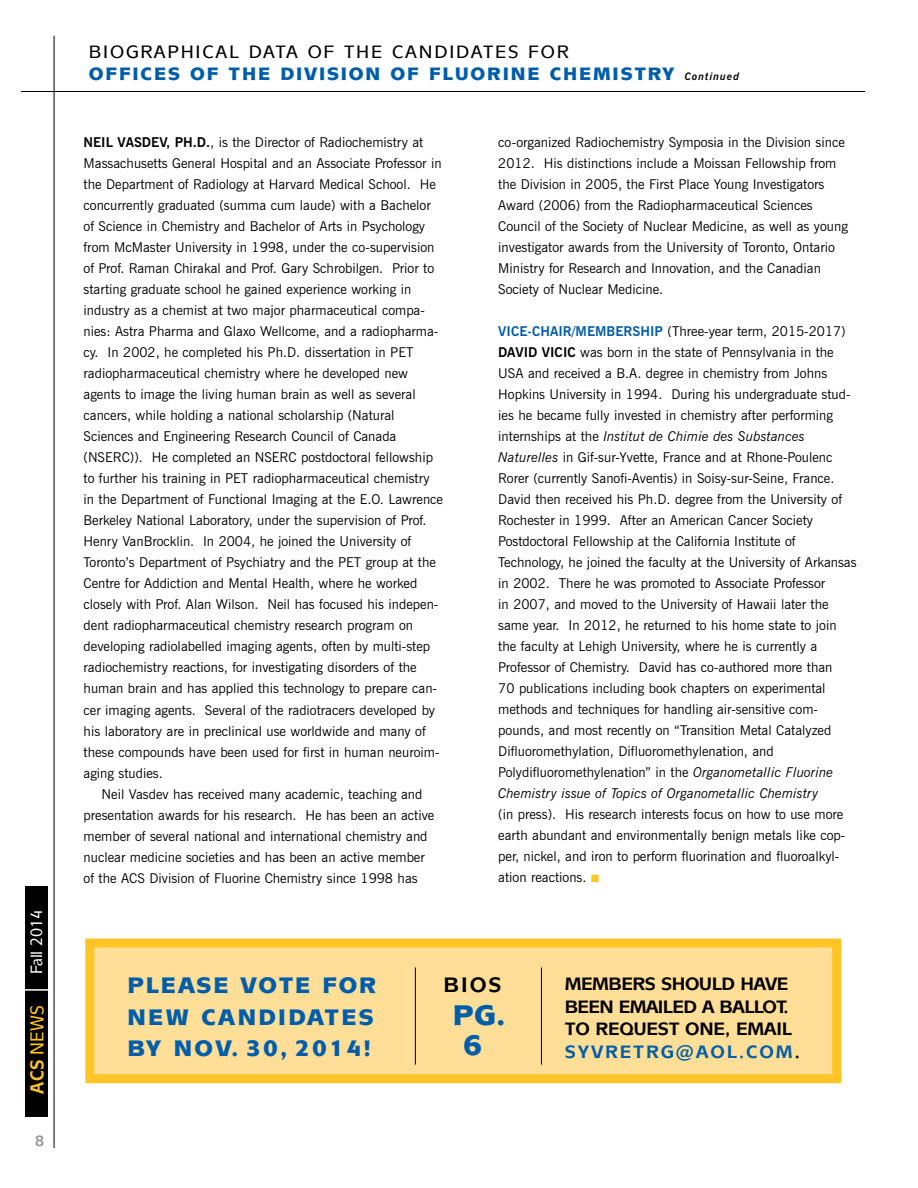
<style>
.page{position:relative;width:918px;height:1188px;background:#fff}
.page>*{position:absolute;margin:0;border:0;box-sizing:border-box;transform-origin:0 0}
.t1{font:900 28.5px/30px "Mixage IT Cby BT";color:#005daa;text-align:center}
.t2{font:900 22.5px/31.7px "Mixage IT Cby BT";letter-spacing:.09em;color:#005daa;text-align:justify}
.t3{font:700 21px "Mixage IT Cby BT";color:#000}
.t4{font:500 18.75px "Mixage IT Cby BT";color:#ffc425;scale:.9 1}
.t5{font:900 18px/22.2px "Mixage IT Cby BT";letter-spacing:.1em;color:#005daa}
.t6{font:700 18px/22.5px "Mixage IT Cby BT";letter-spacing:-.03em;color:#000}
.t7{font:500 16.5px "Mixage IT Cby BT";color:#fff;scale:.9 1}
.t8{font:700 15px "Mixage IT Cby BT";color:#939598}
.t9{font:13.5px/21px "News Gothic BT";color:#000}
.s1{font-weight:700}
.s2{font-weight:500;color:#000}
.s3{font-family:"News Gothic BT";font-weight:700;font-style:italic;font-size:10.5px;color:#000}
.s4{font-weight:700;color:#005daa}
.s5{font-style:italic}
.s6{color:#ffc425}
.s7{color:#005daa}
</style>
<div class="page">
<hr style="left:21px;top:91px;width:844px;height:1px;background:#000">
<hr style="left:54px;top:36px;width:1px;height:1112px;background:#000">
<div style="left:26px;top:886px;width:22px;height:231px;background:#000"></div>
<hr style="left:20px;top:989px;width:30px;height:2px;background:#fff">
<div style="left:85px;top:939px;width:756px;height:144px;background:#ffdf97;border:9px solid #ffc425"></div>
<hr style="left:415px;top:967px;width:1px;height:98px;background:#000">
<hr style="left:541px;top:967px;width:1px;height:98px;background:#000">
<p class="t7" style="left:26px;top:974px;width:74px;rotate:-90deg">Fall 2014</p>
<h3 class="t4" style="left:26px;top:1094px;width:99px;rotate:-90deg"><span class="s1">ACS</span> NEWS</h3>
<p class="t8" style="left:35px;top:1131px;width:11px">8</p>
<h3 class="t5" style="left:89px;top:40px;width:652px"><span class="s2">BIOGRAPHICAL DATA OF THE CANDIDATES FOR<br></span>OFFICES OF THE DIVISION OF FLUORINE CHEMISTRY <span class="s3">Continued</span></h3>
<p class="t9" style="left:84px;top:132px;width:341px"><span class="s1">NEIL VASDEV, PH.D.</span>, is the Director of Radiochemistry at</p>
<p class="t9" style="left:84px;top:153px;width:360px">Massachusetts General Hospital and an Associate Professor in</p>
<p class="t9" style="left:84px;top:174px;width:354px">the Department of Radiology at Harvard Medical School. He</p>
<p class="t9" style="left:84px;top:195px;width:349px">concurrently graduated (summa cum laude) with a Bachelor</p>
<p class="t9" style="left:84px;top:216px;width:343px">of Science in Chemistry and Bachelor of Arts in Psychology</p>
<p class="t9" style="left:84px;top:237px;width:352px">from McMaster University in 1998, under the co-supervision</p>
<p class="t9" style="left:84px;top:258px;width:352px">of Prof. Raman Chirakal and Prof. Gary Schrobilgen. Prior to</p>
<p class="t9" style="left:84px;top:279px;width:329px">starting graduate school he gained experience working in</p>
<p class="t9" style="left:84px;top:300px;width:343px">industry as a chemist at two major pharmaceutical compa-</p>
<p class="t9" style="left:84px;top:321px;width:356px">nies: Astra Pharma and Glaxo Wellcome, and a radiopharma-</p>
<p class="t9" style="left:84px;top:342px;width:331px">cy. In 2002, he completed his Ph.D. dissertation in PET</p>
<p class="t9" style="left:84px;top:363px;width:326px">radiopharmaceutical chemistry where he developed new</p>
<p class="t9" style="left:84px;top:384px;width:334px">agents to image the living human brain as well as several</p>
<p class="t9" style="left:84px;top:405px;width:313px">cancers, while holding a national scholarship (Natural</p>
<p class="t9" style="left:84px;top:426px;width:314px">Sciences and Engineering Research Council of Canada</p>
<p class="t9" style="left:84px;top:447px;width:351px">(NSERC)). He completed an NSERC postdoctoral fellowship</p>
<p class="t9" style="left:84px;top:468px;width:348px">to further his training in PET radiopharmaceutical chemistry</p>
<p class="t9" style="left:84px;top:489px;width:361px">in the Department of Functional Imaging at the E.O. Lawrence</p>
<p class="t9" style="left:84px;top:510px;width:345px">Berkeley National Laboratory, under the supervision of Prof.</p>
<p class="t9" style="left:84px;top:531px;width:329px">Henry VanBrocklin. In 2004, he joined the University of</p>
<p class="t9" style="left:84px;top:552px;width:354px">Toronto’s Department of Psychiatry and the PET group at the</p>
<p class="t9" style="left:84px;top:573px;width:335px">Centre for Addiction and Mental Health, where he worked</p>
<p class="t9" style="left:84px;top:594px;width:356px">closely with Prof. Alan Wilson. Neil has focused his indepen-</p>
<p class="t9" style="left:84px;top:615px;width:331px">dent radiopharmaceutical chemistry research program on</p>
<p class="t9" style="left:84px;top:636px;width:348px">developing radiolabelled imaging agents, often by multi-step</p>
<p class="t9" style="left:84px;top:657px;width:335px">radiochemistry reactions, for investigating disorders of the</p>
<p class="t9" style="left:84px;top:678px;width:355px">human brain and has applied this technology to prepare can-</p>
<p class="t9" style="left:84px;top:699px;width:353px">cer imaging agents. Several of the radiotracers developed by</p>
<p class="t9" style="left:84px;top:720px;width:344px">his laboratory are in preclinical use worldwide and many of</p>
<p class="t9" style="left:84px;top:741px;width:357px">these compounds have been used for first in human neuroim-</p>
<p class="t9" style="left:84px;top:762px;width:81px">aging studies.</p>
<p class="t9" style="left:102px;top:783px;width:322px">Neil Vasdev has received many academic, teaching and</p>
<p class="t9" style="left:84px;top:804px;width:352px">presentation awards for his research. He has been an active</p>
<p class="t9" style="left:84px;top:825px;width:345px">member of several national and international chemistry and</p>
<p class="t9" style="left:84px;top:846px;width:343px">nuclear medicine societies and has been an active member</p>
<p class="t9" style="left:84px;top:867px;width:336px">of the ACS Division of Fluorine Chemistry since 1998 has</p>
<p class="t9" style="left:498px;top:132px;width:351px">co-organized Radiochemistry Symposia in the Division since 2012. His distinctions include a Moissan Fellowship from the Division in 2005, the First Place Young Investigators Award (2006) from the Radiopharmaceutical Sciences Council of the Society of Nuclear Medicine, as well as young investigator awards from the University of Toronto, Ontario Ministry for Research and Innovation, and the Canadian Society of Nuclear Medicine.</p>
<p class="t9" style="left:498px;top:321px;width:360px"><span class="s4">VICE-CHAIR/MEMBERSHIP</span> (Three-year term, 2015-2017)<br><span class="s1">DAVID VICIC</span> was born in the state of Pennsylvania in the USA and received a B.A. degree in chemistry from Johns Hopkins University in 1994. During his undergraduate stud&shy;ies he became fully invested in chemistry after performing internships at the <span class="s5">Institut de Chimie des Substances Naturelles</span> in Gif-sur-Yvette, France and at Rhone-Poulenc Rorer (currently Sanofi-Aventis) in Soisy-sur-Seine, France.<br>David then received his Ph.D. degree from the University of Rochester in 1999. After an American Cancer Society Postdoctoral Fellowship at the California Institute of Technology, he joined the faculty at the University of Arkansas in 2002. There he was promoted to Associate Professor<br>in 2007, and moved to the University of Hawaii later the same year. In 2012, he returned to his home state to join the faculty at Lehigh University, where he is currently a Professor of Chemistry. David has co-authored more than<br>70 publications including book chapters on experimental methods and techniques for handling air-sensitive com&shy;pounds, and most recently on “Transition Metal Catalyzed Difluoromethylation, Difluoromethylenation, and Polydifluoromethylenation” in the <span class="s5">Organometallic Fluorine Chemistry issue of Topics of Organometallic Chemistry</span></p>
<p class="t9" style="left:498px;top:804px;width:348px">(in press). His research interests focus on how to use more earth abundant and environmentally benign metals like cop&shy;per, nickel, and iron to perform fluorination and fluoroalkyl&shy;ation reactions. <span class="s6">■</span></p>
<h2 class="t2" style="left:127px;top:969px;width:250px">PLEASE VOTE FOR NEW CANDIDATES BY NOV. 30, 2014!</h2>
<h3 class="t3" style="left:443px;top:972px;width:60px">BIOS</h3>
<h1 class="t1" style="left:453px;top:1000px;width:54px">PG.<br>6</h1>
<h3 class="t6" style="left:565px;top:973px;width:237px">MEMBERS SHOULD HAVE<br>BEEN EMAILED A BALLOT.<br>TO REQUEST ONE, EMAIL<br><span class="s7">SYVRETRG@AOL.COM</span>.</h3>
</div>
